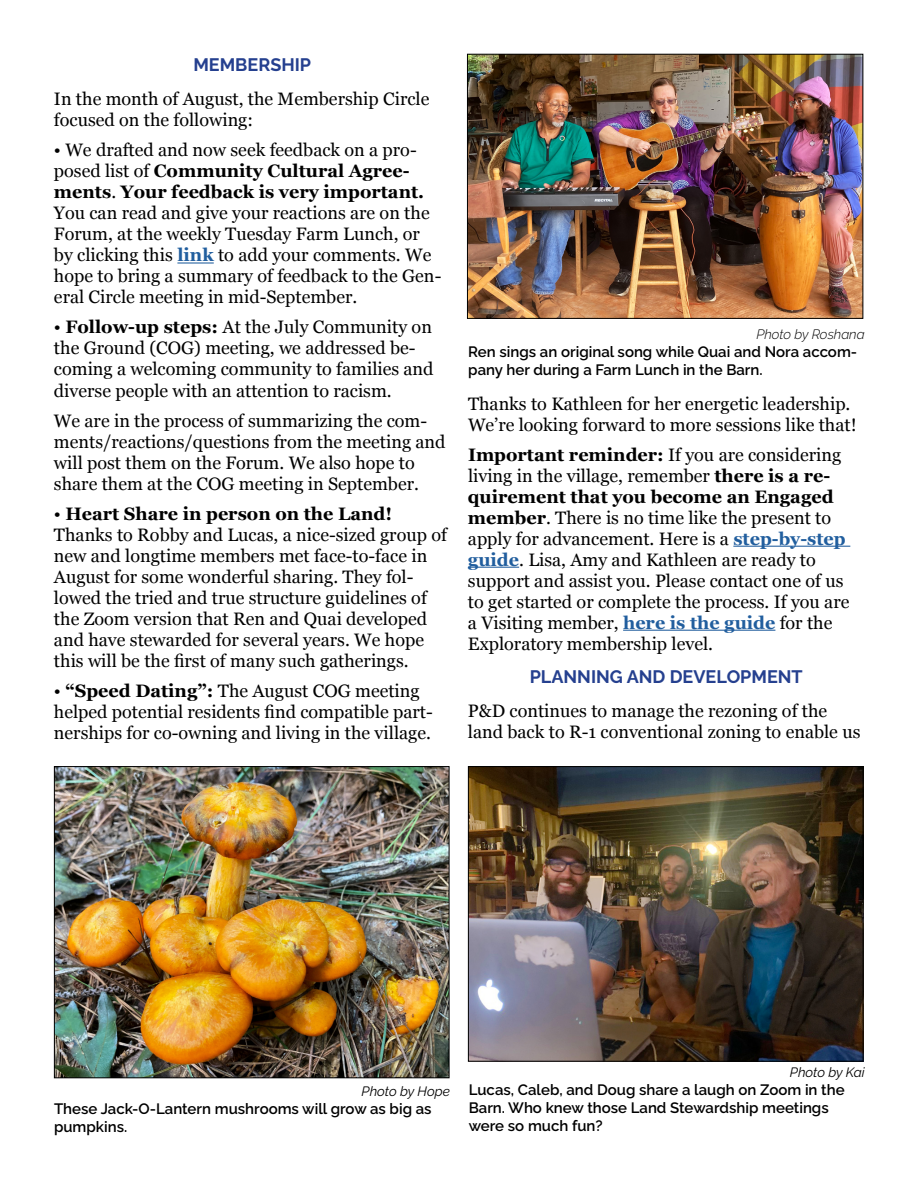
<style>
.page{position:relative;width:918px;height:1188px;background:#fff}
.page>*{position:absolute;margin:0;border:0;box-sizing:border-box;transform-origin:0 0}
.t1{font:18px/21px "Georgia";color:#000}
.t2{font:700 18px "Raleway";color:#25408f}
.t3{font:600 15px/18px "Raleway";color:#000}
.t4{font:italic 13.5px "Raleway";letter-spacing:-.01em;color:#000}
.t5{font:italic 300 13.5px "Raleway";color:#000}
.s1{font-weight:700}
.s2{font-weight:700;color:#215e9e}
</style>
<div class="page">
<hr style="left:177px;top:262px;width:37px;height:2px;background:#215e9e">
<hr style="left:733px;top:546px;width:117px;height:1px;background:#215e9e">
<hr style="left:468px;top:567px;width:51px;height:1px;background:#215e9e">
<hr style="left:623px;top:630px;width:152px;height:1px;background:#215e9e">
<img style="left:469px;top:56px;width:392px;height:261px">
<div style="left:467px;top:54px;width:396px;height:265px;border:1px solid #000"></div>
<img style="left:470px;top:768px;width:391px;height:292px">
<div style="left:468px;top:766px;width:395px;height:296px;border:1px solid #000"></div>
<img style="left:56px;top:768px;width:391px;height:308px">
<div style="left:54px;top:766px;width:395px;height:312px;border:1px solid #000"></div>
<p class="t2" style="left:193px;top:51px;width:119px">MEMBERSHIP</p>
<p class="t1" style="left:54px;top:88px;width:377px">In the month of August, the Membership Circle focused on the following:</p>
<p class="t1" style="left:54px;top:139px;width:389px">• We drafted and now seek feedback on a pro&shy;posed list of <span class="s1">Community Cultural Agree&shy;ments</span>. <span class="s1">Your feedback is very important.<br></span>You can read and give your reactions are on the Forum, at the weekly Tuesday Farm Lunch, or by clicking this <span class="s2">link</span> to add your comments. We hope to bring a summary of feedback to the Gen&shy;eral Circle meeting in mid-September.</p>
<p class="t1" style="left:54px;top:316px;width:381px">• <span class="s1">Follow-up steps:</span> At the July Community on the Ground (COG) meeting, we addressed be&shy;coming a welcoming community to families and diverse people with an attention to racism.</p>
<p class="t1" style="left:54px;top:409px;width:393px">We are in the process of summarizing the com&shy;ments/reactions/questions from the meeting and will post them on the Forum. We also hope to share them at the COG meeting in September.</p>
<p class="t1" style="left:54px;top:502px;width:394px">• <span class="s1">Heart Share in person on the Land!<br></span>Thanks to Robby and Lucas, a nice-sized group of new and longtime members met face-to-face in August for some wonderful sharing. They fol&shy;lowed the tried and true structure guidelines of the Zoom version that Ren and Quai developed and have stewarded for several years. We hope this will be the first of many such gatherings.</p>
<p class="t1" style="left:54px;top:679px;width:381px">• <span class="s1">“Speed Dating”:</span> The August COG meeting helped potential residents find compatible part&shy;nerships for co-owning and living in the village.</p>
<p class="t5" style="left:756px;top:324px;width:110px">Photo by Roshana</p>
<p class="t3" style="left:468px;top:342px;width:390px">Ren sings an original song while Quai and Nora accom&shy;pany her during a Farm Lunch in the Barn.</p>
<p class="t1" style="left:468px;top:392px;width:390px">Thanks to Kathleen for her energetic leadership.<br>We’re looking forward to more sessions like that!</p>
<p class="t1" style="left:468px;top:443px;width:383px"><span class="s1">Important reminder:</span> If you are considering living in the village, remember <span class="s1">there is a re&shy;quirement that you become an Engaged member</span>. There is no time like the present to apply for advancement. Here is a <span class="s2">step-by-step guide</span>. Lisa, Amy and Kathleen are ready to support and assist you. Please contact one of us to get started or complete the process. If you are a Visiting member, <span class="s2">here is the guide</span> for the Exploratory membership level.</p>
<p class="t2" style="left:530px;top:662px;width:275px">PLANNING AND DEVELOPMENT</p>
<p class="t1" style="left:468px;top:700px;width:394px">P&amp;D continues to manage the rezoning of the land back to R-1 conventional zoning to enable us</p>
<p class="t4" style="left:362px;top:1081px;width:90px">Photo by Hope</p>
<p class="t3" style="left:54px;top:1098px;width:379px">These Jack-O-Lantern mushrooms will grow as big as pumpkins.</p>
<p class="t4" style="left:790px;top:1062px;width:76px">Photo by Kai</p>
<p class="t3" style="left:469px;top:1080px;width:377px">Lucas, Caleb, and Doug share a laugh on Zoom in the<br>Barn. Who knew those Land Stewardship meetings were so much fun?</p>
</div>
